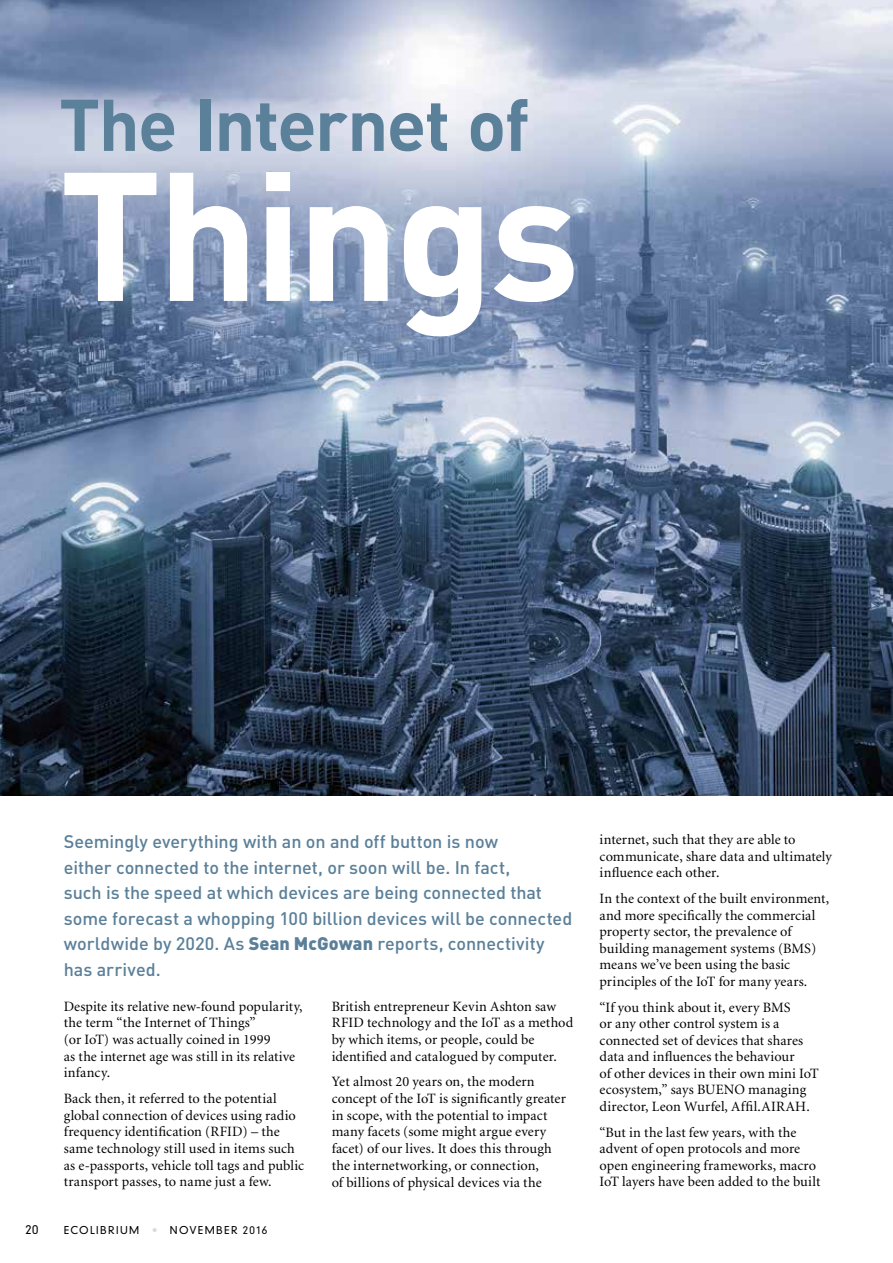
<style>
.page{position:relative;width:893px;height:1263px;background:#fff}
.page>*{position:absolute;margin:0;border:0;box-sizing:border-box;transform-origin:0 0}
.t1{font:700 180px "DIN";letter-spacing:-.03em;color:#fff}
.t2{font:700 72px "DIN";letter-spacing:-.02em;color:#5b8099}
.t3{font:500 18px/25.5px "DIN";color:#5b8099}
.t4{font:14.25px/16.6px "Minion";letter-spacing:.005em;color:#000}
.t5{font:300 12px "DIN Neuzeit Grotesk";color:#000}
.t6{font:300 10.5px "DIN Neuzeit Grotesk";letter-spacing:.13em;color:#000}
.s1{font-weight:900}
.s2{color:#dadada}
</style>
<div class="page">
<img style="left:0;top:0;width:893px;height:795px">
<p class="t2" style="left:59px;top:78px;width:472px">The Internet of</p>
<p class="t1" style="left:59px;top:118px;width:522px">Things</p>
<p class="t3" style="left:64px;top:828px;width:510px">Seemingly everything with an on and off button is now<br>either connected to the internet, or soon will be. In fact,<br>such is the speed at which devices are being connected that some forecast a whopping 100 billion devices will be connected worldwide by 2020. As <span class="s1">Sean McGowan</span> reports, connectivity has arrived.</p>
<p class="t4" style="left:64px;top:998px;width:240px">Despite its relative new-found popularity, the term “the Internet of Things”<br>(or IoT) was actually coined in 1999<br>as the internet age was still in its relative infancy.</p>
<p class="t4" style="left:64px;top:1091px;width:242px">Back then, it referred to the potential global connection of devices using radio frequency identification (RFID) – the same technology still used in items such as e-passports, vehicle toll tags and public transport passes, to name just a few.</p>
<p class="t5" style="left:26px;top:1222px;width:14px">20</p>
<p class="t6" style="left:64px;top:1223px;width:205px">ECOLIBRIUM <span class="s2">•</span> NOVEMBER 2016</p>
<p class="t4" style="left:332px;top:998px;width:243px">British entrepreneur Kevin Ashton saw RFID technology and the IoT as a method by which items, or people, could be identified and catalogued by computer.</p>
<p class="t4" style="left:332px;top:1074px;width:236px">Yet almost 20 years on, the modern concept of the IoT is significantly greater in scope, with the potential to impact many facets (some might argue every facet) of our lives. It does this through the internetworking, or connection,<br>of billions of physical devices via the</p>
<p class="t4" style="left:600px;top:832px;width:234px">internet, such that they are able to communicate, share data and ultimately influence each other.</p>
<p class="t4" style="left:600px;top:891px;width:231px">In the context of the built environment, and more specifically the commercial property sector, the prevalence of building management systems (BMS) means we’ve been using the basic principles of the IoT for many years.</p>
<p class="t4" style="left:600px;top:999px;width:221px">“If you think about it, every BMS<br>or any other control system is a connected set of devices that shares data and influences the behaviour<br>of other devices in their own mini IoT ecosystem,” says BUENO managing director, Leon Wurfel, Affil.AIRAH.</p>
<p class="t4" style="left:600px;top:1124px;width:222px">“But in the last few years, with the advent of open protocols and more open engineering frameworks, macro IoT layers have been added to the built</p>
</div>
